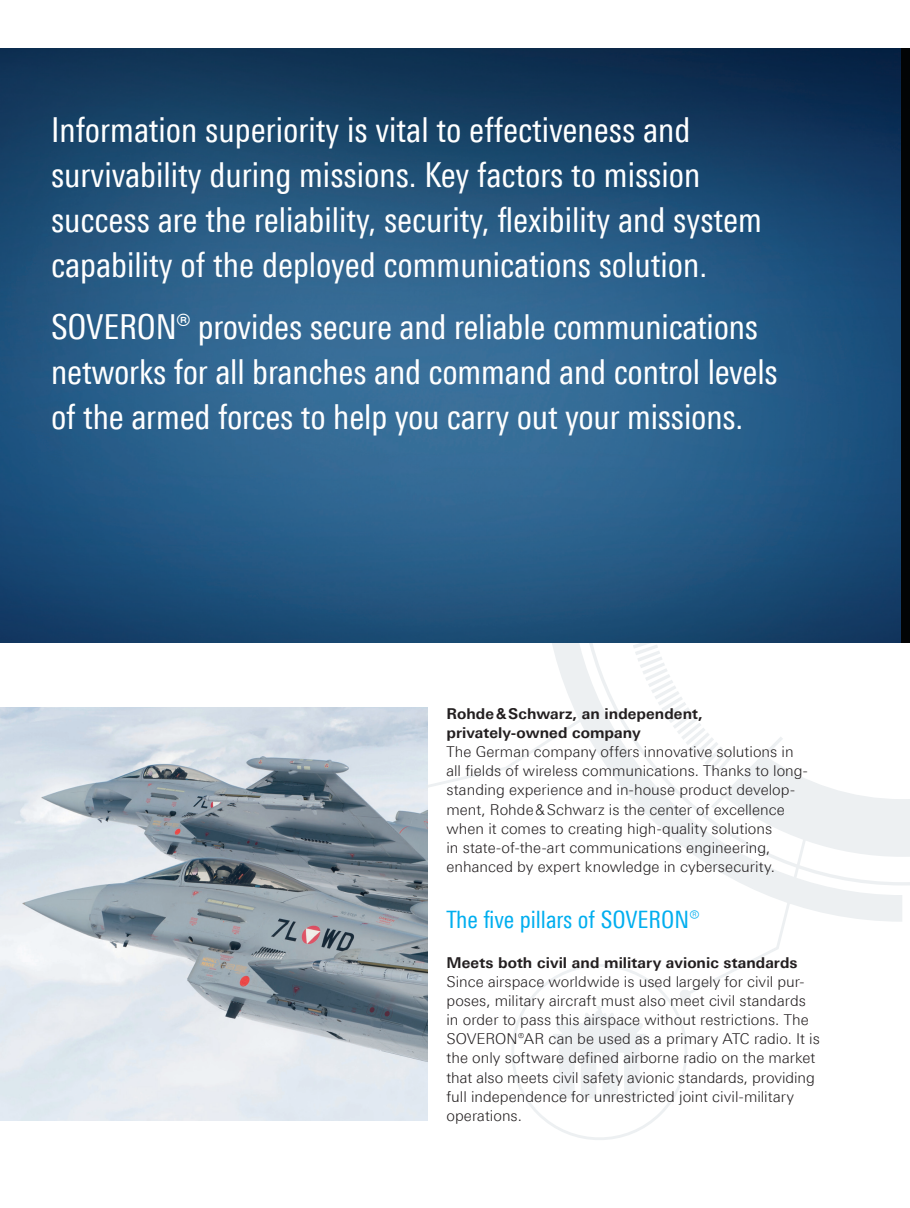
<style>
.page{position:relative;width:910px;height:1208px;background:#fff}
.page>*{position:absolute;margin:0;border:0;box-sizing:border-box;transform-origin:0 0}
.t1{font:34.5px/45px "Linotype Univers 420 Cn";color:#fff}
.t2{font:24px "Linotype Univers 420 Cn";color:#00aeef}
.t3{font:300 15px/19.2px "Linotype Univers 330";color:#231f20}
.t4{font:700 15px/19.2px "Linotype Univers 630";letter-spacing:.005em;color:#231f20}
.s1{font-family:"Linotype Univers 330";font-weight:300}
</style>
<div class="page">
<svg style="left:877px;top:642px;width:33px;height:215px"></svg>
<svg style="left:189px;top:642px;width:688px;height:498px"></svg>
<img style="left:0;top:49px;width:910px;height:593px">
<img style="left:0;top:707px;width:427px;height:413px">
<h1 class="t1" style="left:51px;top:107px;width:712px">Information superiority is vital to effectiveness and survivability during missions. Key factors to mission success are the reliability, security, flexibility and system capability of the deployed communications solution.</h1>
<h1 class="t1" style="left:51px;top:304px;width:728px">SOVERON® provides secure and reliable communications networks for all branches and command and control levels of the armed forces to help you carry out your missions.</h1>
<p class="t4" style="left:446px;top:704px;width:258px">Rohde&amp;Schwarz, an independent, privately-owned company</p>
<p class="t3" style="left:446px;top:742px;width:363px">The German company offers innovative solutions in all fields of wireless communications. Thanks to long&shy;standing experience and in-house product develop&shy;ment, Rohde&amp;Schwarz is the center of excellence when it comes to creating high-quality solutions<br>in state-of-the-art communications engineering, enhanced by expert knowledge in cybersecurity.</p>
<h2 class="t2" style="left:446px;top:905px;width:255px">The five pillars of SOVERON<span class="s1">®</span></h2>
<p class="t4" style="left:446px;top:952px;width:353px">Meets both civil and military avionic standards</p>
<p class="t3" style="left:446px;top:971px;width:375px">Since airspace worldwide is used largely for civil pur&shy;poses, military aircraft must also meet civil standards in order to pass this airspace without restrictions. The SOVERON®AR can be used as a primary ATC radio. It is the only software defined airborne radio on the market that also meets civil safety avionic standards, providing full independence for unrestricted joint civil-military operations.</p>
</div>
